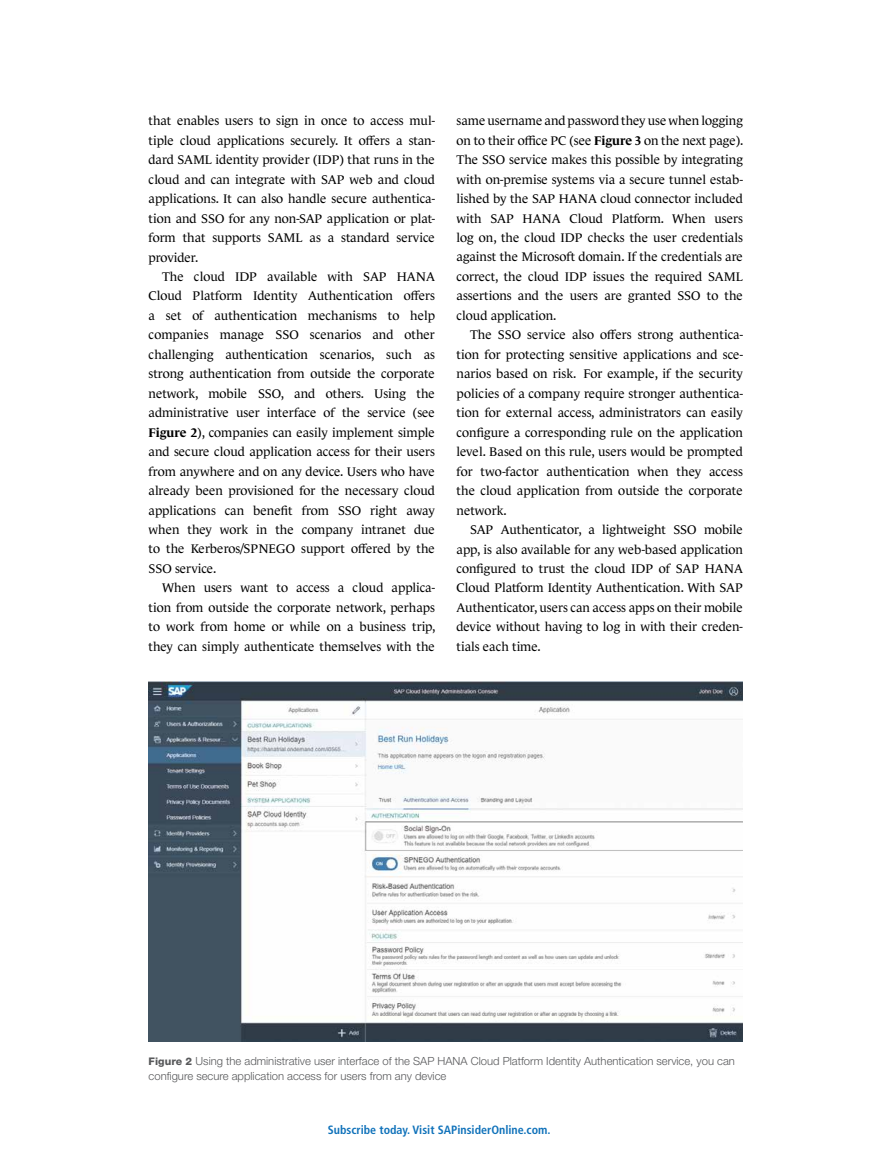
<style>
.page{position:relative;width:878px;height:1168px;background:#fff}
.page>*{position:absolute;margin:0;border:0;box-sizing:border-box;transform-origin:0 0}
.t1{font:12.75px/19.5px "Le Monde Journal Std";color:#000;text-align:justify}
.t2{font:700 condensed 12px "Frutiger LT Std";color:#1072ba}
.t3{font:300 11.25px/15px "Helvetica Neue LT Std";color:#58595b}
.s1{font-weight:700}
.s2{font-weight:800;font-size:10.5px}
</style>
<div class="page">
<img style="left:148px;top:682px;width:594px;height:359px">
<p class="t1" style="left:148px;top:111px;width:288px">that enables users to sign in once to access mul&shy;tiple cloud applications securely. It offers a stan&shy;dard SAML identity provider (IDP) that runs in the cloud and can integrate with SAP web and cloud applications. It can also handle secure authentica&shy;tion and SSO for any non-SAP application or plat&shy;form that supports SAML as a standard service provider.</p>
<p class="t1" style="left:148px;top:267px;width:288px;text-indent:14px">The cloud IDP available with SAP HANA Cloud Platform Identity Authentication offers a set of authentication mechanisms to help companies manage SSO scenarios and other challenging authentication scenarios, such as strong authentication from outside the corporate network, mobile SSO, and others. Using the administrative user interface of the service (see <span class="s1">Figure 2</span>), companies can easily implement simple and secure cloud application access for their users from anywhere and on any device. Users who have already been provisioned for the necessary cloud applications can benefit from SSO right away when they work in the company intranet due to the Kerberos/SPNEGO support offered by the SSO service.</p>
<p class="t1" style="left:148px;top:578px;width:288px;text-indent:14px">When users want to access a cloud applica&shy;tion from outside the corporate network, perhaps to work from home or while on a business trip, they can simply authenticate themselves with the</p>
<p class="t1" style="left:456px;top:111px;width:288px">same username and password they use when logging on to their office PC (see <span class="s1">Figure 3</span> on the next page).<br>The SSO service makes this possible by integrating with on-premise systems via a secure tunnel estab&shy;lished by the SAP HANA cloud connector included with SAP HANA Cloud Platform. When users log on, the cloud IDP checks the user credentials against the Microsoft domain. If the credentials are correct, the cloud IDP issues the required SAML assertions and the users are granted SSO to the cloud application.</p>
<p class="t1" style="left:456px;top:325px;width:288px;text-indent:14px">The SSO service also offers strong authentica&shy;tion for protecting sensitive applications and sce&shy;narios based on risk. For example, if the security policies of a company require stronger authentica&shy;tion for external access, administrators can easily configure a corresponding rule on the application level. Based on this rule, users would be prompted for two-factor authentication when they access the cloud application from outside the corporate network.</p>
<p class="t1" style="left:456px;top:520px;width:288px;text-indent:14px">SAP Authenticator, a lightweight SSO mobile app, is also available for any web-based application configured to trust the cloud IDP of SAP HANA Cloud Platform Identity Authentication. With SAP Authenticator, users can access apps on their mobile device without having to log in with their creden&shy;tials each time.</p>
<p class="t3" style="left:148px;top:1053px;width:588px"><span class="s2">Figure 2</span> Using the administrative user interface of the SAP HANA Cloud Platform Identity Authentication service, you can configure secure application access for users from any device</p>
<p class="t2" style="left:328px;top:1123px;width:224px">Subscribe today. Visit SAPinsiderOnline.com.</p>
</div>
